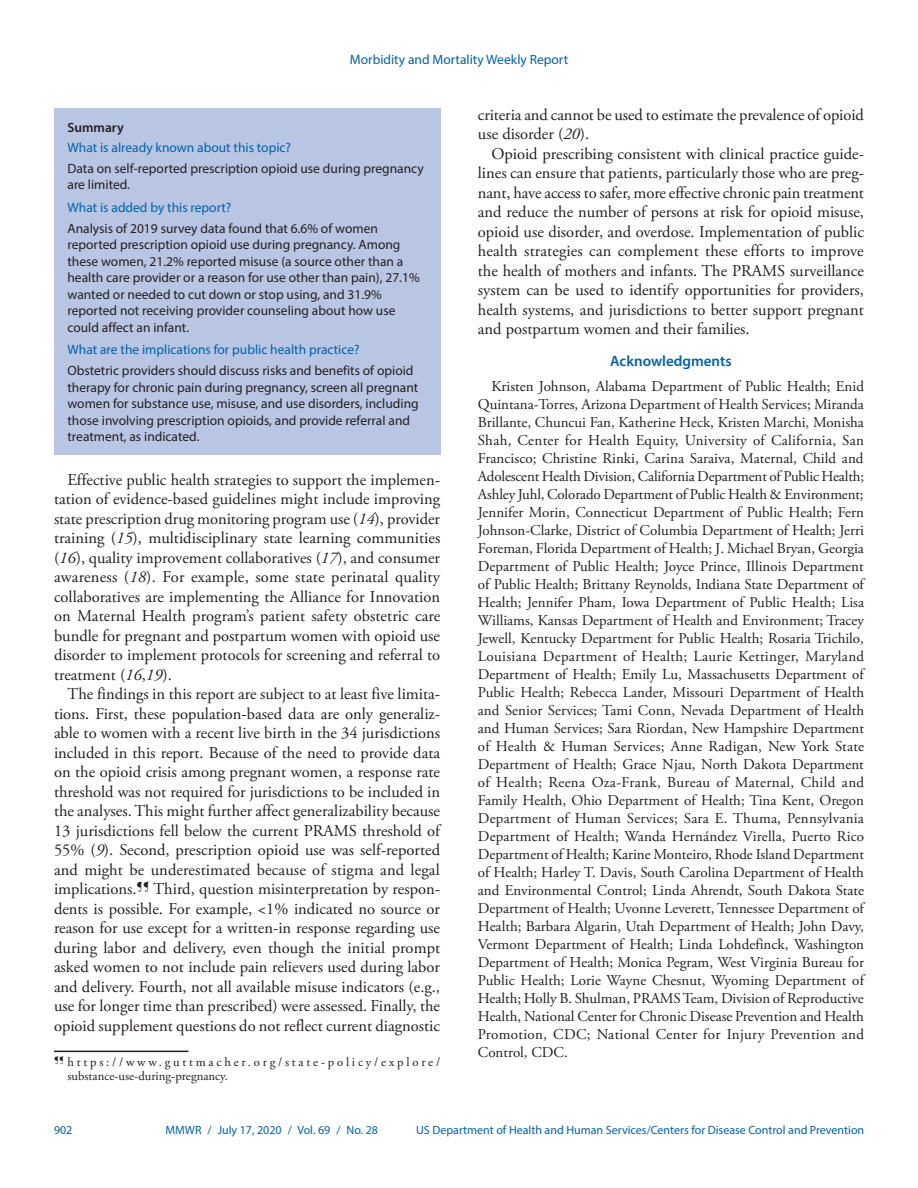
<style>
.page{position:relative;width:918px;height:1188px;background:#fff}
.page>*{position:absolute;margin:0;border:0;box-sizing:border-box;transform-origin:0 0}
.Paragraph{font:16.5px/19.5px "Adobe Garamond Pro";color:#231f20;text-align:justify}
.Acknowledgment{font:15px/18px "Adobe Garamond Pro";letter-spacing:.02em;color:#231f20;text-align:justify}
.Acknowledgment_Head{font:600 15px "Myriad Pro";color:#0161ab}
.Summary_Box_Text{font:13.5px/16.5px "Myriad Pro";color:#231f20}
.Summary_Box_Heading{font:13.5px "Myriad Pro";color:#0161ab}
.Summary_Box_Ttile{font:600 13.5px "Myriad Pro";color:#231f20}
.footnote_w_rule_text{font:12.75px/14.2px "Adobe Garamond Pro";letter-spacing:.215em;color:#231f20}
.t1{font:12px "Myriad Pro";color:#0161ab}
.s1{font-style:italic}
</style>
<div class="page">
<div style="left:54px;top:108px;width:386px;height:347px;background:#b8c6e3"></div>
<hr style="left:54px;top:1051px;width:134px;height:1px;background:#231f20">
<p class="Summary_Box_Heading" style="left:350px;top:51px;width:220px">Morbidity and Mortality Weekly Report</p>
<h1 class="Summary_Box_Ttile" style="left:68px;top:119px;width:58px">Summary</h1>
<h1 class="Summary_Box_Heading" style="left:68px;top:139px;width:225px">What is already known about this topic?</h1>
<p class="Summary_Box_Text" style="left:68px;top:160px;width:358px">Data on self-reported prescription opioid use during pregnancy are limited.</p>
<h1 class="Summary_Box_Heading" style="left:68px;top:199px;width:165px">What is added by this report?</h1>
<p class="Summary_Box_Text" style="left:68px;top:220px;width:354px">Analysis of 2019 survey data found that 6.6% of women reported prescription opioid use during pregnancy. Among these women, 21.2% reported misuse (a source other than a health care provider or a reason for use other than pain), 27.1% wanted or needed to cut down or stop using, and 31.9% reported not receiving provider counseling about how use could affect an infant.</p>
<h1 class="Summary_Box_Heading" style="left:68px;top:342px;width:294px">What are the implications for public health practice?</h1>
<p class="Summary_Box_Text" style="left:68px;top:362px;width:353px">Obstetric providers should discuss risks and benefits of opioid therapy for chronic pain during pregnancy, screen all pregnant women for substance use, misuse, and use disorders, including those involving prescription opioids, and provide referral and treatment, as indicated.</p>
<p class="Paragraph" style="left:54px;top:470px;width:388px;text-indent:14px">Effective public health strategies to support the implemen&shy;tation of evidence-based guidelines might include improving state prescription drug monitoring program use (<span class="s1">14</span>), provider training (<span class="s1">15</span>), multidisciplinary state learning communities (<span class="s1">16</span>), quality improvement collaboratives (<span class="s1">17</span>), and consumer awareness (<span class="s1">18</span>). For example, some state perinatal quality collaboratives are implementing the Alliance for Innovation on Maternal Health program’s patient safety obstetric care bundle for pregnant and postpartum women with opioid use disorder to implement protocols for screening and referral to treatment (<span class="s1">16</span>,<span class="s1">19</span>).</p>
<p class="Paragraph" style="left:54px;top:685px;width:388px;text-indent:14px">The findings in this report are subject to at least five limita&shy;tions. First, these population-based data are only generaliz&shy;able to women with a recent live birth in the 34 jurisdictions included in this report. Because of the need to provide data on the opioid crisis among pregnant women, a response rate threshold was not required for jurisdictions to be included in the analyses. This might further affect generalizability because 13 jurisdictions fell below the current PRAMS threshold of 55% (<span class="s1">9</span>). Second, prescription opioid use was self-reported and might be underestimated because of stigma and legal implications.<sup>¶¶</sup> Third, question misinterpretation by respon&shy;dents is possible. For example, &lt;1% indicated no source or reason for use except for a written-in response regarding use during labor and delivery, even though the initial prompt asked women to not include pain relievers used during labor and delivery. Fourth, not all available misuse indicators (e.g., use for longer time than prescribed) were assessed. Finally, the opioid supplement questions do not reflect current diagnostic</p>
<p class="footnote_w_rule_text" style="left:68px;top:1055px;width:374px;text-indent:-14px"><sup>¶¶</sup>https://www.guttmacher.org/state-policy/explore/ substance-use-during-pregnancy.</p>
<p class="Paragraph" style="left:478px;top:106px;width:387px">criteria and cannot be used to estimate the prevalence of opioid use disorder (<span class="s1">20</span>).</p>
<p class="Paragraph" style="left:478px;top:145px;width:388px;text-indent:14px">Opioid prescribing consistent with clinical practice guide&shy;lines can ensure that patients, particularly those who are preg&shy;nant, have access to safer, more effective chronic pain treatment and reduce the number of persons at risk for opioid misuse, opioid use disorder, and overdose. Implementation of public health strategies can complement these efforts to improve the health of mothers and infants. The PRAMS surveillance system can be used to identify opportunities for providers, health systems, and jurisdictions to better support pregnant and postpartum women and their families.</p>
<h1 class="Acknowledgment_Head" style="left:610px;top:351px;width:123px">Acknowledgments</h1>
<p class="Acknowledgment" style="left:478px;top:377px;width:388px;text-indent:14px">Kristen Johnson, Alabama Department of Public Health; Enid Quintana-Torres, Arizona Department of Health Services; Miranda Brillante, Chuncui Fan, Katherine Heck, Kristen Marchi, Monisha Shah, Center for Health Equity, University of California, San Francisco; Christine Rinki, Carina Saraiva, Maternal, Child and Adolescent Health Division, California Department of Public Health; Ashley Juhl, Colorado Department of Public Health &amp; Environment; Jennifer Morin, Connecticut Department of Public Health; Fern Johnson-Clarke, District of Columbia Department of Health; Jerri Foreman, Florida Department of Health; J. Michael Bryan, Georgia Department of Public Health; Joyce Prince, Illinois Department of Public Health; Brittany Reynolds, Indiana State Department of Health; Jennifer Pham, Iowa Department of Public Health; Lisa Williams, Kansas Department of Health and Environment; Tracey Jewell, Kentucky Department for Public Health; Rosaria Trichilo, Louisiana Department of Health; Laurie Kettinger, Maryland Department of Health; Emily Lu, Massachusetts Department of Public Health; Rebecca Lander, Missouri Department of Health and Senior Services; Tami Conn, Nevada Department of Health and Human Services; Sara Riordan, New Hampshire Department of Health &amp; Human Services; Anne Radigan, New York State Department of Health; Grace Njau, North Dakota Department of Health; Reena Oza-Frank, Bureau of Maternal, Child and Family Health, Ohio Department of Health; Tina Kent, Oregon Department of Human Services; Sara E. Thuma, Pennsylvania Department of Health; Wanda Hernández Virella, Puerto Rico Department of Health; Karine Monteiro, Rhode Island Department of Health; Harley T. Davis, South Carolina Department of Health and Environmental Control; Linda Ahrendt, South Dakota State Department of Health; Uvonne Leverett, Tennessee Department of Health; Barbara Algarin, Utah Department of Health; John Davy, Vermont Department of Health; Linda Lohdefinck, Washington Department of Health; Monica Pegram, West Virginia Bureau for Public Health; Lorie Wayne Chesnut, Wyoming Department of Health; Holly B. Shulman, PRAMS Team, Division of Reproductive Health, National Center for Chronic Disease Prevention and Health Promotion, CDC; National Center for Injury Prevention and Control, CDC.</p>
<p class="t1" style="left:54px;top:1123px;width:20px">902</p>
<p class="t1" style="left:166px;top:1123px;width:214px">MMWR / July 17, 2020 / Vol. 69 / No. 28</p>
<p class="t1" style="left:416px;top:1123px;width:450px">US Department of Health and Human Services/Centers for Disease Control and Prevention</p>
</div>
